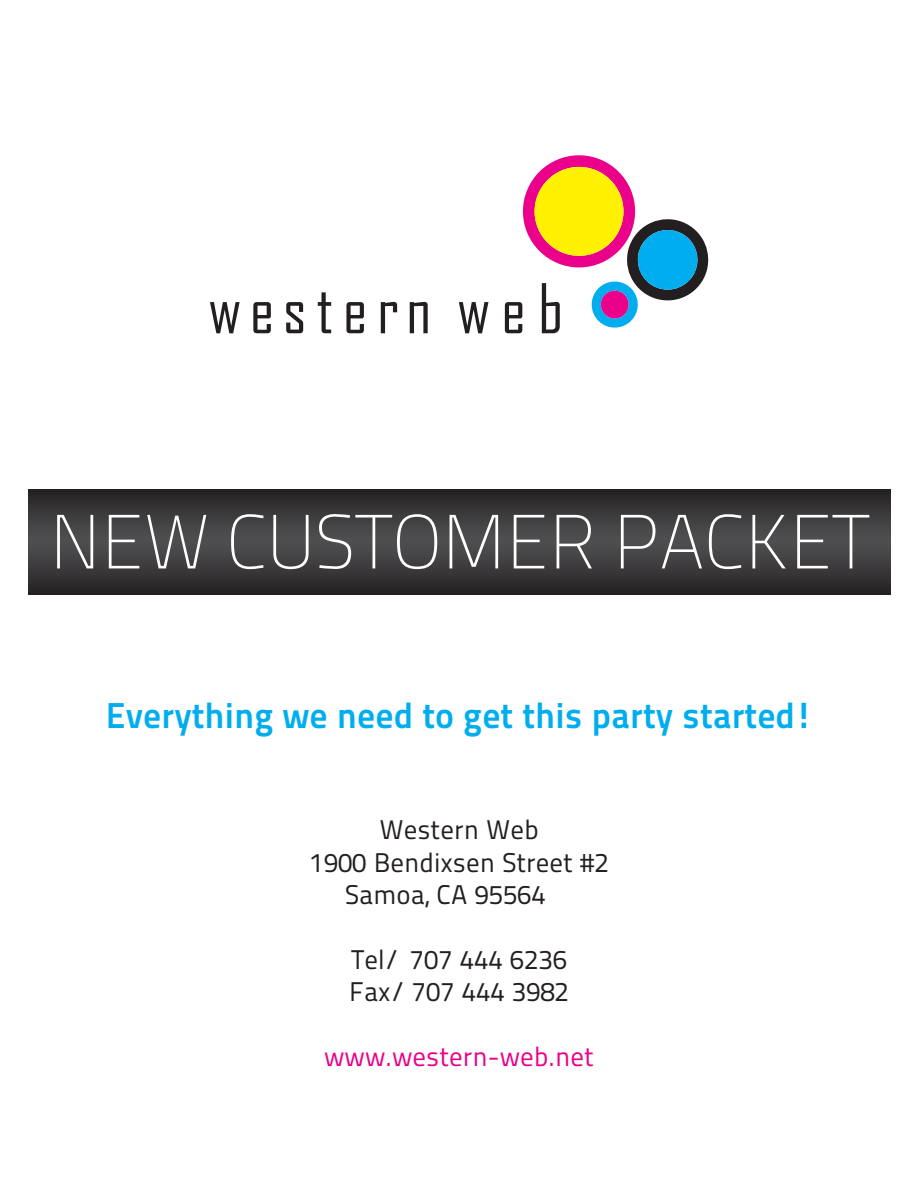
<style>
.page{position:relative;width:918px;height:1188px;background:#fff}
.page>*{position:absolute;margin:0;border:0;box-sizing:border-box;transform-origin:0 0}
.t1{font:76.5px "Titillium Maps 29 L 1 wt";letter-spacing:-.01em;color:#fff}
.t2{font:36px "Titillium Maps 29 L 800 wt";color:#00adee}
.t3{font:27px/32.4px "Titillium Maps 29 L 400 wt";color:#231f20}
.t4{font:27px "Titillium Maps 29 L 400 wt";color:#eb0087}
</style>
<div class="page">
<svg style="left:210px;top:302px;width:30px;height:31px"></svg>
<svg style="left:253px;top:302px;width:18px;height:31px"></svg>
<svg style="left:286px;top:302px;width:17px;height:31px"></svg>
<svg style="left:318px;top:292px;width:13px;height:41px"></svg>
<svg style="left:346px;top:302px;width:18px;height:31px"></svg>
<svg style="left:381px;top:302px;width:16px;height:31px"></svg>
<svg style="left:410px;top:302px;width:18px;height:31px"></svg>
<svg style="left:459px;top:302px;width:29px;height:31px"></svg>
<svg style="left:505px;top:155px;width:204px;height:178px"></svg>
<div style="left:535px;top:167px;width:88px;height:89px;background:#fff100;border-radius:50%"></div>
<svg style="left:28px;top:490px;width:862px;height:104px;background:#3b393a"></svg>
<p class="t1" style="left:49px;top:487px;width:823px">NEW CUSTOMER PACKET</p>
<p class="t2" style="left:106px;top:688px;width:708px">Everything we need to get this party started!</p>
<p class="t3" style="left:379px;top:812px;width:161px">Western Web</p>
<p class="t3" style="left:309px;top:845px;width:301px">1900 Bendixsen Street #2</p>
<p class="t3" style="left:345px;top:877px;width:203px">Samoa, CA 95564</p>
<p class="t3" style="left:349px;top:942px;width:221px">Tel/ 707 444 6236<br>Fax/ 707 444 3982</p>
<p class="t4" style="left:324px;top:1037px;width:271px">www.western-web.net</p>
</div>
